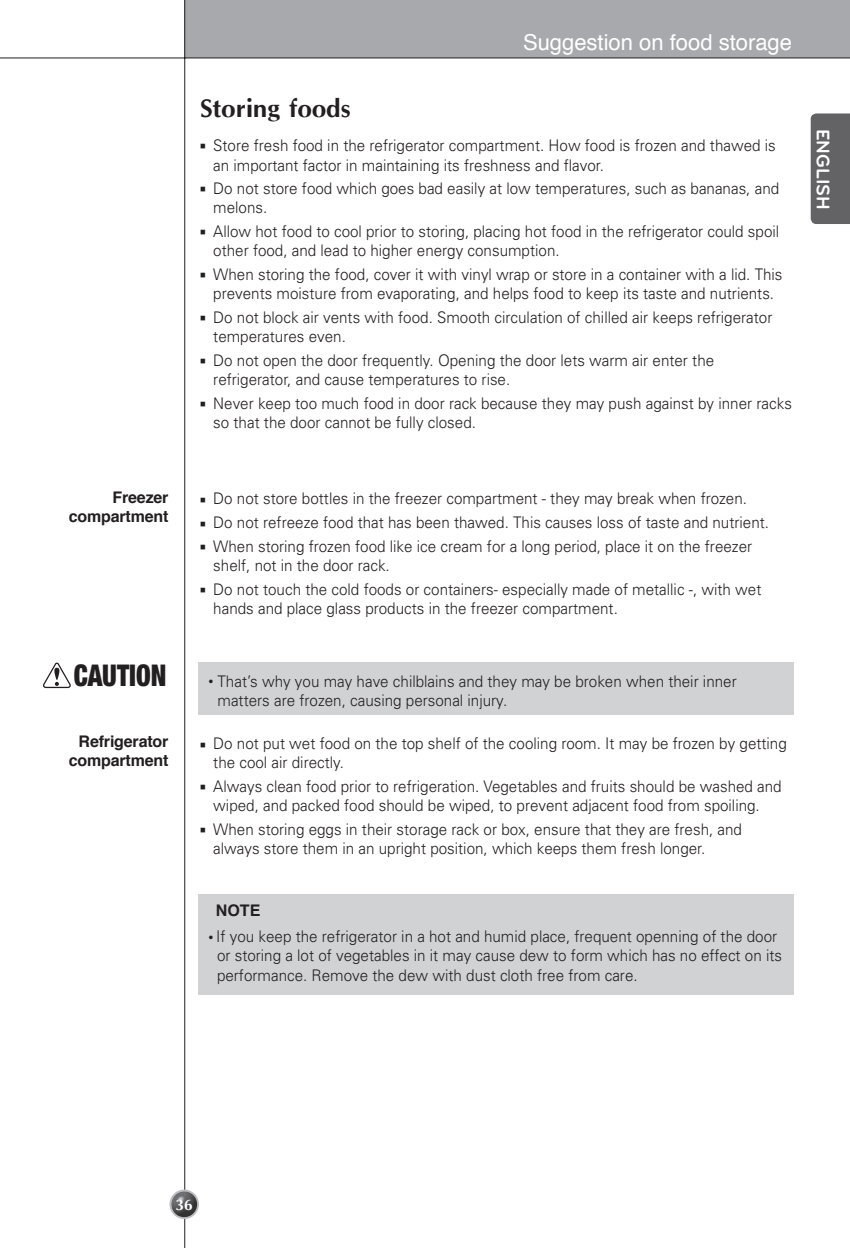
<style>
.page{position:relative;width:850px;height:1248px;background:#fff}
.page>*{position:absolute;margin:0;border:0;box-sizing:border-box;transform-origin:0 0}
.t1{font:900 condensed 30px "Helvetica Neue";color:#231f20;scale:.88 1}
.t2{font:700 26px "Optane";color:#231f20}
.t3{font:22px "Helvetica";color:#fff}
.t4{font:700 19px "Bryant LG";color:#fff}
.t5{font:300 16px/19.2px "Univers";color:#231f20;scale:.95 1}
.t6{font:700 16px/19.2px "Helvetica";letter-spacing:-.01em;color:#231f20;text-align:right}
.t7{font:700 16px "Optane";color:#fff}
.s1{font-size:10px}
</style>
<div class="page">
<div style="left:184px;top:1px;width:666px;height:56px;background:#a8a9ad"></div>
<hr style="left:184px;top:1px;width:1px;height:1247px;background:#231f20">
<hr style="left:0;top:57px;width:850px;height:1px;background:#231f20">
<svg style="left:170px;top:1190px;width:29px;height:29px"></svg>
<img style="left:171px;top:1191px;width:26px;height:26px;border-radius:50%">
<div style="left:811px;top:113px;width:39px;height:111px;background:#636366"></div>
<div style="left:198px;top:894px;width:596px;height:101px;background:#d1d2d4"></div>
<div style="left:198px;top:662px;width:596px;height:53px;background:#d1d2d4"></div>
<svg style="left:43px;top:663px;width:28px;height:25px"></svg>
<p class="t6" style="left:69px;top:489px;width:101px">Freezer compartment</p>
<h1 class="t1" style="left:74px;top:665px;width:107px">CAUTION</h1>
<p class="t6" style="left:69px;top:733px;width:101px">Refrigerator compartment</p>
<h3 class="t3" style="left:523px;top:33px;width:271px">Suggestion on food storage</h3>
<h2 class="t2" style="left:200px;top:93px;width:153px">Storing foods</h2>
<p class="t5" style="left:213px;top:138px;width:594px">Store fresh food in the refrigerator compartment. How food is frozen and thawed is an important factor in maintaining its freshness and flavor.</p>
<p class="t5" style="left:213px;top:180px;width:597px">Do not store food which goes bad easily at low temperatures, such as bananas, and melons.</p>
<p class="t5" style="left:213px;top:223px;width:597px">Allow hot food to cool prior to storing, placing hot food in the refrigerator could spoil other food, and lead to higher energy consumption.</p>
<p class="t5" style="left:213px;top:266px;width:601px">When storing the food, cover it with vinyl wrap or store in a container with a lid. This prevents moisture from evaporating, and helps food to keep its taste and nutrients.</p>
<p class="t5" style="left:213px;top:309px;width:590px">Do not block air vents with food. Smooth circulation of chilled air keeps refrigerator temperatures even.</p>
<p class="t5" style="left:213px;top:352px;width:529px">Do not open the door frequently. Opening the door lets warm air enter the refrigerator, and cause temperatures to rise.</p>
<p class="t5" style="left:213px;top:395px;width:611px">Never keep too much food in door rack because they may push against by inner racks so that the door cannot be fully closed.</p>
<p class="t5" style="left:213px;top:488px;width:587px;line-height:23.8px">Do not store bottles in the freezer compartment - they may break when frozen.<br>Do not refreeze food that has been thawed. This causes loss of taste and nutrient.<br>When storing frozen food like ice cream for a long period, place it on the freezer</p>
<p class="t5" style="left:213px;top:555px;width:579px;line-height:23.8px">shelf, not in the door rack.<br>Do not touch the cold foods or containers- especially made of metallic -, with wet</p>
<p class="t5" style="left:213px;top:600px;width:427px">hands and place glass products in the freezer compartment.</p>
<p class="t5" style="left:218px;top:673px;width:548px;text-indent:-9px"><span class="s1">•</span> That’s why you may have chilblains and they may be broken when their inner matters are frozen, causing personal injury.</p>
<p class="t5" style="left:213px;top:735px;width:605px">Do not put wet food on the top shelf of the cooling room. It may be frozen by getting the cool air directly.</p>
<p class="t5" style="left:213px;top:778px;width:600px">Always clean food prior to refrigeration. Vegetables and fruits should be washed and wiped, and packed food should be wiped, to prevent adjacent food from spoiling.</p>
<p class="t5" style="left:213px;top:821px;width:558px">When storing eggs in their storage rack or box, ensure that they are fresh, and always store them in an upright position, which keeps them fresh longer.</p>
<p class="t6" style="left:216px;top:902px;width:46px">NOTE</p>
<p class="t5" style="left:217px;top:928px;width:596px;text-indent:-9px"><span class="s1">•</span> If you keep the refrigerator in a hot and humid place, frequent openning of the door or storing a lot of vegetables in it may cause dew to form which has no effect on its performance. Remove the dew with dust cloth free from care.</p>
<p class="t4" style="left:830px;top:129px;width:82px;rotate:90deg">ENGLISH</p>
<p class="t7" style="left:175px;top:1195px;width:19px">36</p>
</div>
